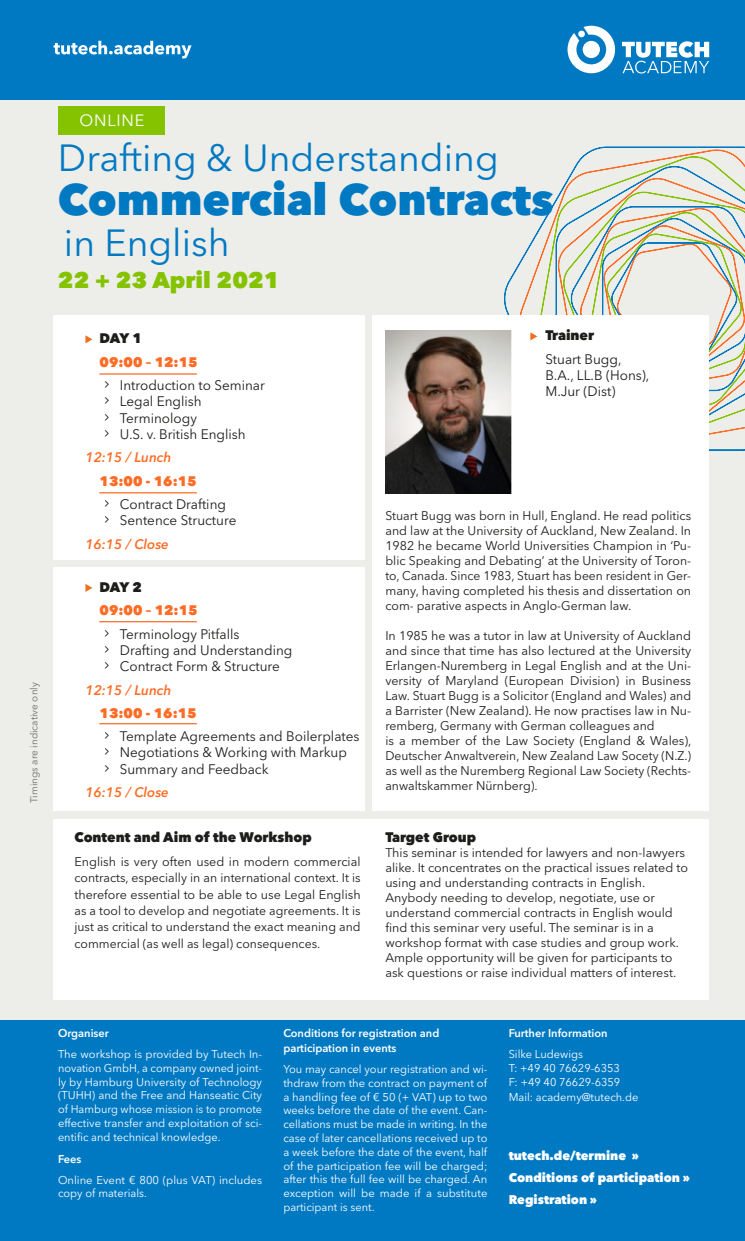
<style>
.page{position:relative;width:745px;height:1241px;background:#fff}
.page>*{position:absolute;margin:0;border:0;box-sizing:border-box;transform-origin:0 0}
.Überschrift_kleiner{font:800 43.75px "Avenir Next LT Pro";color:#0079c3}
.Überschrift_kleiner-2{font:37.5px "Avenir Next LT Pro";color:#0079c3}
.Überschrift_kleiner-3{font:800 22.5px "Avenir Next LT Pro";color:#85c300}
.Überschrift_kleiner-4{font:16.25px "Avenir Next LT Pro";letter-spacing:.05em;color:#fff}
.t1{font:13.75px/16.2px "Avenir Next LT Pro";color:#1d1d1b}
._01_Fließext{font:800 13.75px "Avenir Next LT Pro";color:#1d1d1b}
.t2{font:800 13.75px "Avenir Next LT Pro";color:#ff6c25}
.t3{font:italic 600 13.75px "Avenir Next LT Pro";color:#ff6c25}
._01_Fließext-2{font:12.5px/15px "Avenir Next LT Pro";color:#1d1d1b;text-align:justify}
._01_Fließext-3{font:800 12.5px "Avenir Next LT Pro";color:#fff}
._01_Fließext-4{font:11.25px/13.8px "Avenir Next LT Pro";color:#fff;text-align:justify}
._01_Fließext-5{font:600 11.25px/15px "Avenir Next LT Pro";color:#fff}
.Überschrift_kleiner-5{font:10px "Avenir Next LT Pro";color:#706f6f}
</style>
<div class="page">
<div style="left:0;top:99px;width:744px;height:921px;background:#ededea"></div>
<div style="left:0;top:0;width:744px;height:99px;background:#0079c3"></div>
<svg style="left:567px;top:26px;width:47px;height:47px"></svg>
<div style="left:582px;top:41px;width:17px;height:17px;background:#fff;border-radius:50%"></div>
<svg style="left:622px;top:41px;width:86px;height:32px"></svg>
<svg style="left:53px;top:41px;width:138px;height:17px"></svg>
<div style="left:0;top:1020px;width:744px;height:220px;background:#0079c3"></div>
<svg style="left:504px;top:146px;width:240px;height:305px"></svg>
<div style="left:372px;top:315px;width:336px;height:496px;background:#fff"></div>
<div style="left:54px;top:818px;width:654px;height:181px;background:#fff"></div>
<div style="left:53px;top:315px;width:312px;height:245px;background:#fff"></div>
<svg style="left:85px;top:335px;width:7px;height:8px"></svg>
<div style="left:53px;top:567px;width:312px;height:244px;background:#fff"></div>
<svg style="left:85px;top:584px;width:7px;height:8px"></svg>
<svg style="left:530px;top:332px;width:7px;height:8px"></svg>
<img style="left:385px;top:330px;width:125px;height:163px">
<hr style="left:99px;top:492px;width:98px;height:1px;background:#ff6c25">
<hr style="left:99px;top:621px;width:98px;height:1px;background:#ff6c25">
<hr style="left:99px;top:723px;width:98px;height:1px;background:#ff6c25">
<hr style="left:99px;top:373px;width:98px;height:1px;background:#ff6c25">
<div style="left:58px;top:106px;width:106px;height:28px;background:#85c300"></div>
<p class="Überschrift_kleiner-5" style="left:28px;top:803px;width:122px;rotate:-90deg">Timings are indicative only</p>
<p class="Überschrift_kleiner-4" style="left:79px;top:111px;width:66px">ONLINE</p>
<p class="Überschrift_kleiner-2" style="left:58px;top:135px;width:442px">Drafting &amp; Understanding</p>
<p class="Überschrift_kleiner" style="left:58px;top:173px;width:497px">Commercial Contracts</p>
<p class="Überschrift_kleiner-2" style="left:64px;top:221px;width:167px">in English</p>
<p class="Überschrift_kleiner-3" style="left:58px;top:266px;width:223px">22 + 23 April 2021</p>
<p class="_01_Fließext" style="left:100px;top:330px;width:44px">DAY 1</p>
<p class="t2" style="left:100px;top:353px;width:99px">09:00 – 12:15</p>
<p class="t1" style="left:120px;top:377px;width:146px">Introduction to Seminar<br>Legal English<br>Terminology<br>U.S. v. British English</p>
<p class="t3" style="left:85px;top:449px;width:87px">12:15 / Lunch</p>
<p class="t2" style="left:100px;top:472px;width:98px">13:00 - 16:15</p>
<p class="t1" style="left:120px;top:496px;width:118px">Contract Drafting<br>Sentence Structure</p>
<p class="t3" style="left:85px;top:535px;width:85px">16:15 / Close</p>
<p class="_01_Fließext" style="left:100px;top:578px;width:44px">DAY 2</p>
<p class="t2" style="left:100px;top:602px;width:99px">09:00 – 12:15</p>
<p class="t1" style="left:120px;top:625px;width:174px">Terminology Pitfalls<br>Drafting and Understanding<br>Contract Form &amp; Structure</p>
<p class="t3" style="left:85px;top:681px;width:87px">12:15 / Lunch</p>
<p class="t2" style="left:100px;top:704px;width:98px">13:00 - 16:15</p>
<p class="t1" style="left:120px;top:728px;width:241px">Template Agreements and Boilerplates<br>Negotiations &amp; Working with Markup<br>Summary and Feedback</p>
<p class="t3" style="left:85px;top:783px;width:85px">16:15 / Close</p>
<p class="_01_Fließext" style="left:74px;top:828px;width:239px">Content and Aim of the Workshop</p>
<p class="_01_Fließext-2" style="left:74px;top:853px;width:287px;line-height:16.2px">English is very often used in modern commercial contracts, especially in an international context. It is therefore essential to be able to use Legal English as a tool to develop and negotiate agreements. It is just as critical to understand the exact meaning and commercial (as well as legal) consequences.</p>
<p class="_01_Fließext" style="left:545px;top:327px;width:50px">Trainer</p>
<p class="t1" style="left:545px;top:351px;width:105px">Stuart Bugg,<br>B.A., LL.B (Hons),<br>M.Jur (Dist)</p>
<p class="_01_Fließext-2" style="left:385px;top:508px;width:307px">Stuart Bugg was born in Hull, England. He read politics and law at the University of Auckland, New Zealand. In 1982 he became World Universities Champion in ‘Pu&shy;blic Speaking and Debating’ at the University of Toron&shy;to, Canada. Since 1983, Stuart has been resident in Ger&shy;many, having completed his thesis and dissertation on com- parative aspects in Anglo-German law.</p>
<p class="_01_Fließext-2" style="left:385px;top:628px;width:307px">In 1985 he was a tutor in law at University of Auckland and since that time has also lectured at the University Erlangen-Nuremberg in Legal English and at the Uni&shy;versity of Maryland (European Division) in Business Law. Stuart Bugg is a Solicitor (England and Wales) and a Barrister (New Zealand). He now practises law in Nu&shy;remberg, Germany with German colleagues and</p>
<p class="_01_Fließext-2" style="left:385px;top:733px;width:307px">is a member of the Law Society (England &amp; Wales), Deutscher Anwaltverein, New Zealand Law Socety (N.Z.) as well as the Nuremberg Regional Law Society (Rechts&shy;anwaltskammer Nürnberg).</p>
<p class="_01_Fließext" style="left:385px;top:828px;width:92px">Target Group</p>
<p class="_01_Fließext-2" style="left:385px;top:844px;width:304px;text-align:left">This seminar is intended for lawyers and non-lawyers alike. It concentrates on the practical issues related to using and understanding contracts in English.<br>Anybody needing to develop, negotiate, use or understand commercial contracts in English would find this seminar very useful. The seminar is in a workshop format with case studies and group work.<br>Ample opportunity will be given for participants to ask questions or raise individual matters of interest.</p>
<p class="_01_Fließext-5" style="left:58px;top:1025px;width:52px">Organiser</p>
<p class="_01_Fließext-4" style="left:58px;top:1047px;width:205px">The workshop is provided by Tutech In&shy;novation GmbH, a company owned joint&shy;ly by Hamburg University of Technology (TUHH) and the Free and Hanseatic City of Hamburg whose mission is to promote effective transfer and exploitation of sci&shy;entific and technical knowledge.</p>
<p class="_01_Fließext-5" style="left:58px;top:1151px;width:25px">Fees</p>
<p class="_01_Fließext-4" style="left:58px;top:1172px;width:205px">Online Event € 800 (plus VAT) includes copy of materials.</p>
<p class="_01_Fließext-5" style="left:283px;top:1025px;width:157px">Conditions for registration and participation in events</p>
<p class="_01_Fließext-4" style="left:283px;top:1062px;width:205px">You may cancel your registration and wi&shy;thdraw from the contract on payment of a handling fee of € 50 (+ VAT) up to two weeks before the date of the event. Can&shy;cellations must be made in writing. In the case of later cancellations received up to a week before the date of the event, half of the participation fee will be charged; after this the full fee will be charged. An exception will be made if a substitute participant is sent.</p>
<p class="_01_Fließext-5" style="left:508px;top:1025px;width:100px">Further Information</p>
<p class="_01_Fließext-4" style="left:508px;top:1047px;width:113px;text-align:left">Silke Ludewigs<br>T: +49 40 76629-6353<br>F: +49 40 76629-6359</p>
<p class="_01_Fließext-4" style="left:508px;top:1089px;width:131px">Mail: academy@tutech.de</p>
<p class="_01_Fließext-3" style="left:508px;top:1147px;width:132px">tutech.de/termine »</p>
<p class="_01_Fließext-3" style="left:508px;top:1169px;width:182px">Conditions of participation »</p>
<p class="_01_Fließext-3" style="left:508px;top:1191px;width:90px">Registration »</p>
</div>
